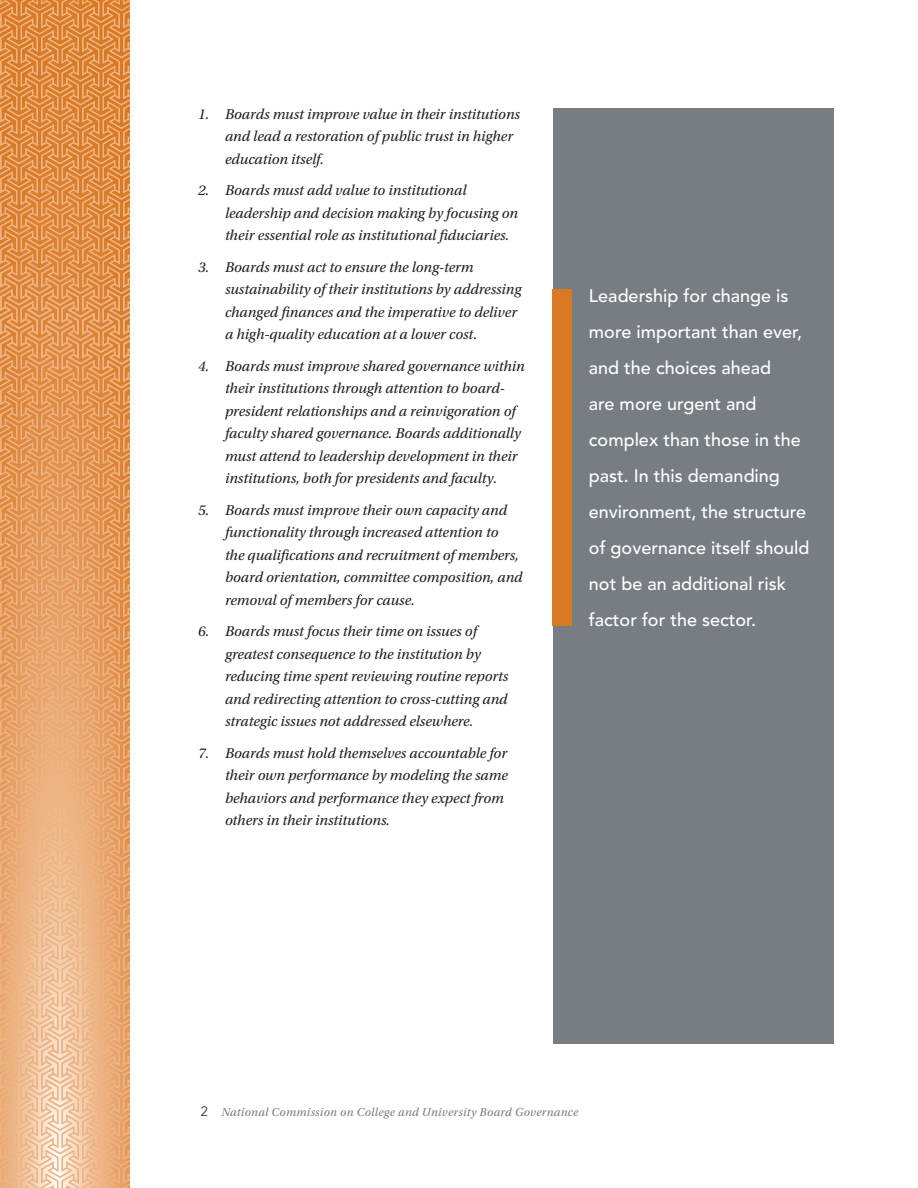
<style>
.page{position:relative;width:918px;height:1188px;background:#fff}
.page>*{position:absolute;margin:0;border:0;box-sizing:border-box;transform-origin:0 0}
.t1{font:500 18px/36px "Avenir LT Std";color:#fff}
.t2{font:italic 15px/22.5px "Utopia Std";color:#231f20}
.t3{font:italic 12px "Utopia Std";letter-spacing:.025em;color:#787d83}
.s1{font-style:normal}
.s2{font-family:"Avenir LT Std";font-weight:300;font-style:normal;font-size:13.5px;color:#231f20}
</style>
<div class="page">
<svg style="left:0;top:0;width:130px;height:1188px;background:#e7a267"></svg>
<div style="left:553px;top:108px;width:280px;height:936px;background:#787d83"></div>
<div style="left:553px;top:289px;width:19px;height:337px;background:#da7923"></div>
<p class="t2" style="left:225px;top:103px;width:297px;text-indent:-27px">1. Boards must improve value in their institutions and lead a restoration of public trust in higher education itself.</p>
<p class="t2" style="left:225px;top:180px;width:295px;text-indent:-27px">2. Boards must add value to institutional leadership and decision making by focusing on their essential role as institutional fiduciaries.</p>
<p class="t2" style="left:225px;top:256px;width:298px;text-indent:-27px">3. Boards must act to ensure the long-term sustainability of their institutions by addressing changed finances and the imperative to deliver a high-quality education at a lower cost<span class="s1">.</span></p>
<p class="t2" style="left:225px;top:355px;width:301px;text-indent:-27px">4. Boards must improve shared governance within their institutions through attention to board&shy;president relationships and a reinvigoration of faculty shared governance. Boards additionally must attend to leadership development in their institutions, both for presidents and faculty.</p>
<p class="t2" style="left:225px;top:499px;width:299px;text-indent:-27px">5. Boards must improve their own capacity and functionality through increased attention to<br>the qualifications and recruitment of members, board orientation, committee composition, and removal of members for cause.</p>
<p class="t2" style="left:225px;top:621px;width:285px;text-indent:-27px">6. Boards must focus their time on issues of greatest consequence to the institution by reducing time spent reviewing routine reports and redirecting attention to cross-cutting and strategic issues not addressed elsewhere.</p>
<p class="t2" style="left:225px;top:742px;width:284px;text-indent:-27px">7. Boards must hold themselves accountable for their own performance by modeling the same behaviors and performance they expect from others in their institutions.</p>
<p class="t1" style="left:589px;top:278px;width:222px">Leadership for change is more important than ever, and the choices ahead<br>are more urgent and complex than those in the past. In this demanding environment, the structure of governance itself should not be an additional risk factor for the sector.</p>
<p class="t3" style="left:201px;top:1106px;width:379px"><span class="s2">2</span> National Commission on College and University Board Governance</p>
</div>
